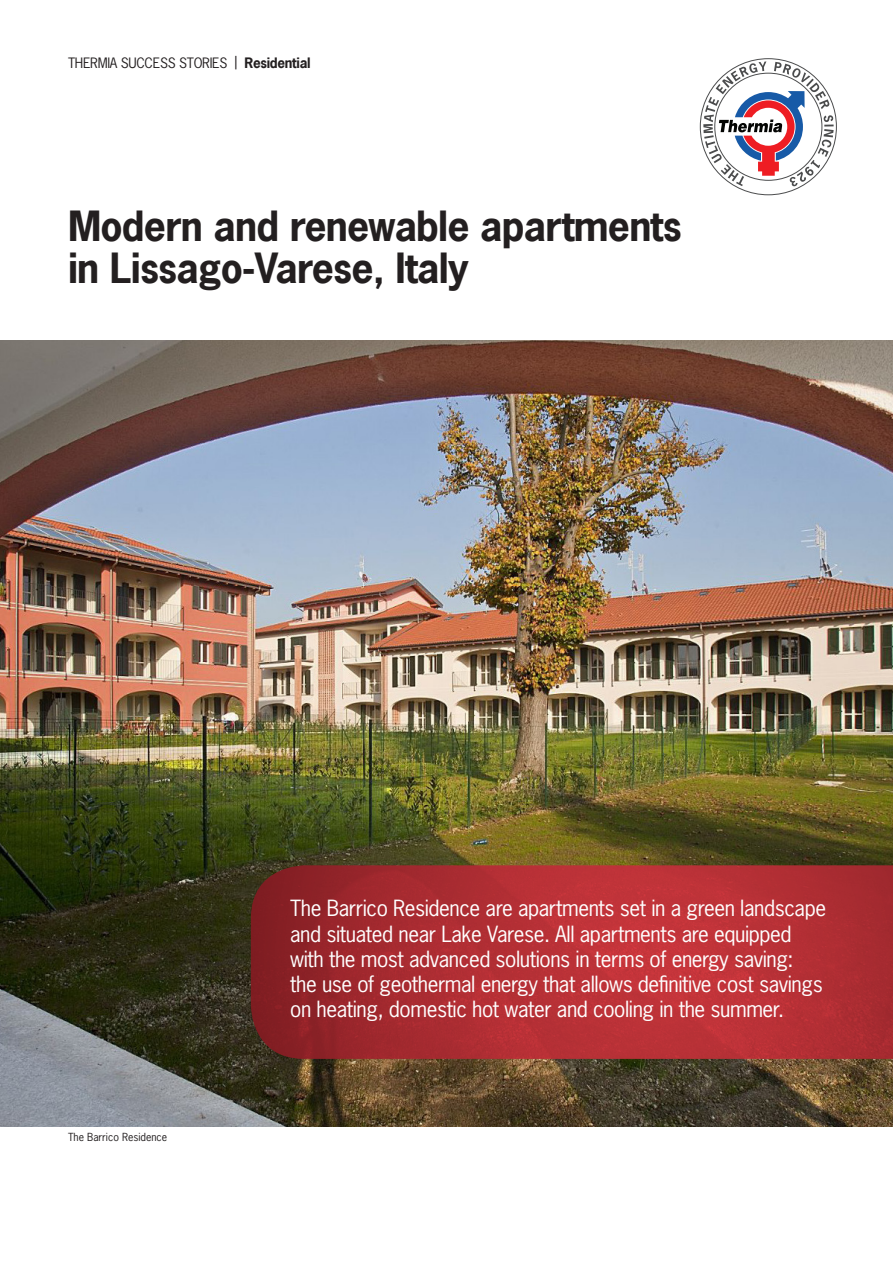
<style>
.page{position:relative;width:893px;height:1263px;background:#fff}
.page>*{position:absolute;margin:0;border:0;box-sizing:border-box;transform-origin:0 0}
.t1{font:700 39px/42px "News Gothic Std";letter-spacing:-.02em;color:#231f20}
.t2{font:21px/25.2px "News Gothic Std";letter-spacing:-.02em;color:#fff}
.t3{font:13.5px "News Gothic Std";letter-spacing:-.02em;color:#231f20}
.t4{font:10.5px "News Gothic Std";color:#231f20}
.s1{font-weight:700}
</style>
<div class="page">
<img style="left:0;top:340px;width:893px;height:787px">
<img style="left:251px;top:865px;width:642px;height:194px">
<svg style="left:700px;top:58px;width:137px;height:137px"></svg>
<p class="t3" style="left:68px;top:54px;width:244px">THERMIA SUCCESS STORIES | <span class="s1">Residential</span></p>
<h1 class="t1" style="left:68px;top:204px;width:615px">Modern and renewable apartments in Lissago-Varese, Italy</h1>
<p class="t4" style="left:68px;top:1131px;width:101px">The Barrico Residence</p>
<p class="t2" style="left:290px;top:896px;width:537px">The Barrico Residence are apartments set in a green landscape and situated near Lake Varese. All apartments are equipped with the most advanced solutions in terms of energy saving:<br>the use of geothermal energy that allows definitive cost savings on heating, domestic hot water and cooling in the summer.</p>
</div>
